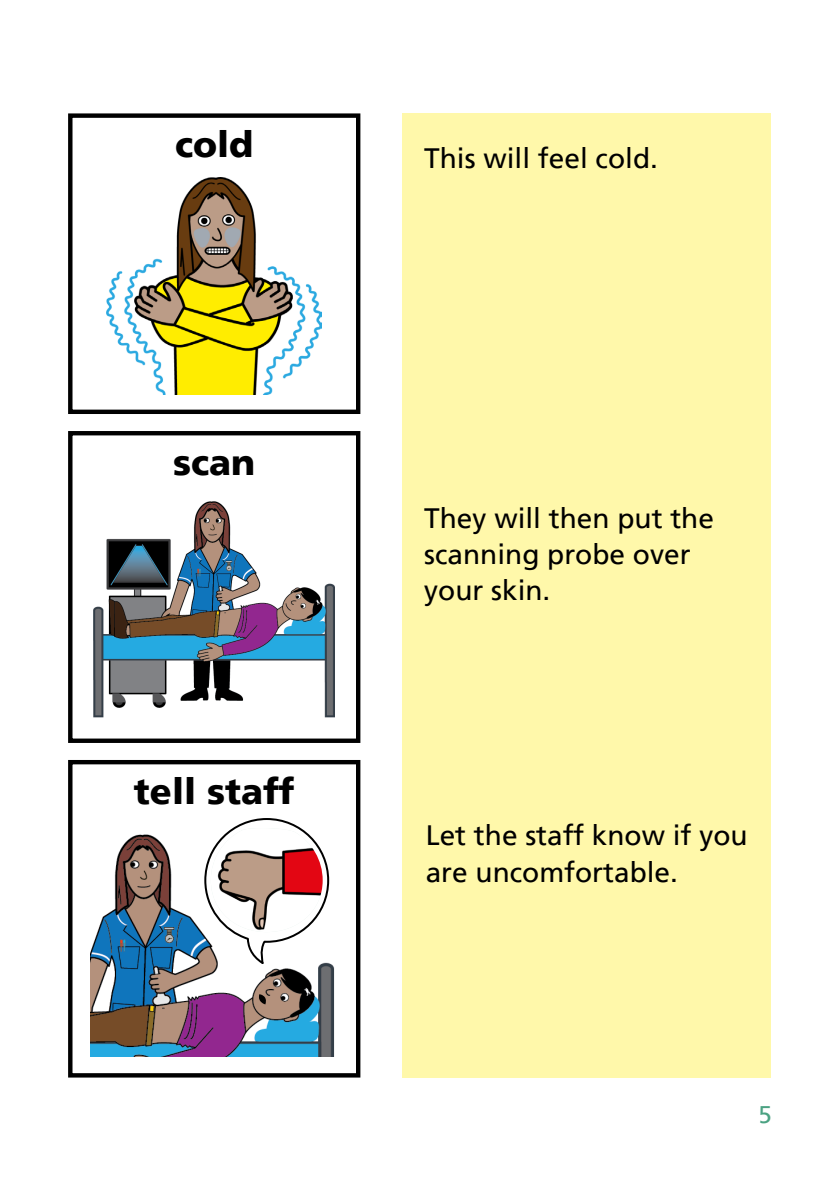
<style>
.page{position:relative;width:840px;height:1191px;background:#fff}
.page>*{position:absolute;margin:0;border:0;box-sizing:border-box;transform-origin:0 0}
.t1{font:900 36px "Frutiger LT";color:#000}
.t2{font:28px/36px "Frutiger LT";color:#000}
.t3{font:24px "Frutiger LT";color:#4ba282}
</style>
<div class="page">
<div style="left:401px;top:113px;width:369px;height:964px;background:#fff8aa"></div>
<div style="left:68px;top:113px;width:292px;height:301px;border:4px solid #000"></div>
<div style="left:68px;top:431px;width:292px;height:312px;border:4px solid #000"></div>
<div style="left:68px;top:760px;width:292px;height:317px;border:4px solid #000"></div>
<img style="left:106px;top:177px;width:215px;height:217px">
<img style="left:93px;top:501px;width:242px;height:217px">
<img style="left:90px;top:834px;width:245px;height:222px">
<svg style="left:203px;top:818px;width:127px;height:148px"></svg>
<img style="left:211px;top:828px;width:111px;height:104px">
<svg style="left:256px;top:990px;width:15px;height:17px"></svg>
<p class="t1" style="left:175px;top:123px;width:80px">cold</p>
<p class="t1" style="left:173px;top:441px;width:84px">scan</p>
<p class="t1" style="left:134px;top:769px;width:162px">tell staff</p>
<p class="t2" style="left:424px;top:141px;width:235px">This will feel cold.</p>
<p class="t2" style="left:424px;top:501px;width:291px">They will then put the scanning probe over your skin.</p>
<p class="t2" style="left:425px;top:818px;width:323px">Let the staff know if you are uncomfortable.</p>
<p class="t3" style="left:758px;top:1101px;width:15px">5</p>
</div>
